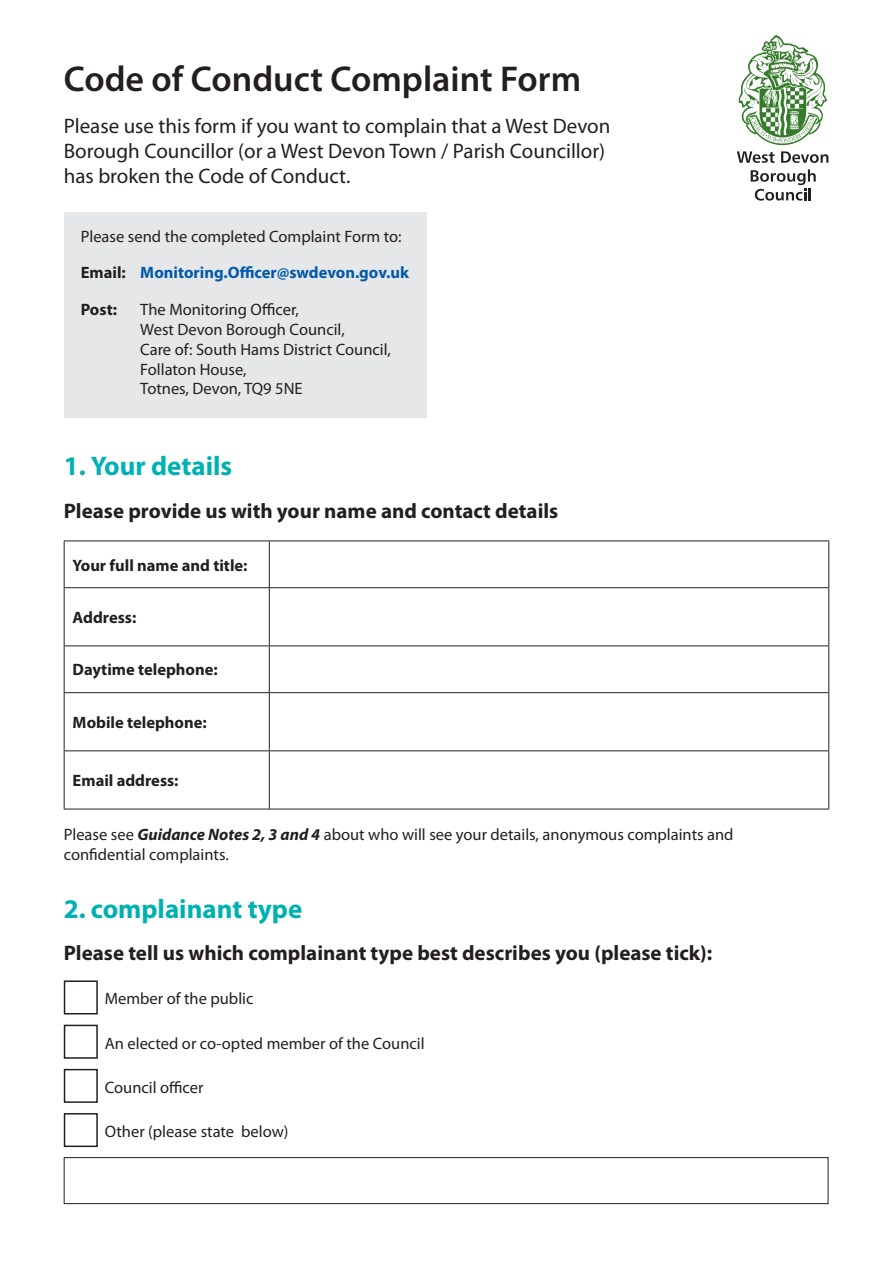
<style>
.page{position:relative;width:893px;height:1263px;background:#fff}
.page>*{position:absolute;margin:0;border:0;box-sizing:border-box;transform-origin:0 0}
.t1{font:600 36px "Myriad Pro";color:#231f20}
.t2{font:700 27px "Myriad Pro";color:#00b1b2}
.t3{font:21px/25.2px "Myriad Pro";color:#231f20}
.t4{font:700 21px "Myriad Pro";color:#231f20}
.t5{font:16.5px/19.8px "Myriad Pro";color:#231f20}
.t6{font:700 16.5px "Myriad Pro";color:#231f20}
.t7{font:700 16.5px "Myriad Pro";color:#015aaa}
.s1{color:#231f20}
.s2{font-weight:700;font-style:italic}
</style>
<div class="page">
<div style="left:64px;top:212px;width:362px;height:205px;background:#e6e7e9"></div>
<hr style="left:64px;top:540px;width:205px;height:1px;background:#231f20">
<hr style="left:64px;top:541px;width:1px;height:46px;background:#231f20">
<hr style="left:269px;top:540px;width:560px;height:1px;background:#231f20">
<hr style="left:269px;top:541px;width:1px;height:46px;background:#231f20">
<hr style="left:828px;top:541px;width:1px;height:46px;background:#231f20">
<hr style="left:64px;top:587px;width:205px;height:1px;background:#231f20">
<hr style="left:64px;top:588px;width:1px;height:57px;background:#231f20">
<hr style="left:269px;top:587px;width:560px;height:1px;background:#231f20">
<hr style="left:269px;top:588px;width:1px;height:57px;background:#231f20">
<hr style="left:828px;top:588px;width:1px;height:57px;background:#231f20">
<hr style="left:64px;top:645px;width:205px;height:1px;background:#231f20">
<hr style="left:64px;top:646px;width:1px;height:46px;background:#231f20">
<hr style="left:269px;top:645px;width:560px;height:1px;background:#231f20">
<hr style="left:269px;top:646px;width:1px;height:46px;background:#231f20">
<hr style="left:828px;top:646px;width:1px;height:46px;background:#231f20">
<hr style="left:64px;top:692px;width:205px;height:1px;background:#231f20">
<hr style="left:64px;top:693px;width:1px;height:57px;background:#231f20">
<hr style="left:269px;top:692px;width:560px;height:1px;background:#231f20">
<hr style="left:269px;top:693px;width:1px;height:57px;background:#231f20">
<hr style="left:828px;top:693px;width:1px;height:57px;background:#231f20">
<hr style="left:64px;top:750px;width:205px;height:1px;background:#231f20">
<hr style="left:64px;top:751px;width:1px;height:58px;background:#231f20">
<hr style="left:269px;top:750px;width:560px;height:1px;background:#231f20">
<hr style="left:269px;top:751px;width:1px;height:58px;background:#231f20">
<hr style="left:828px;top:751px;width:1px;height:58px;background:#231f20">
<hr style="left:64px;top:809px;width:205px;height:1px;background:#231f20">
<hr style="left:269px;top:809px;width:560px;height:1px;background:#231f20">
<svg style="left:751px;top:169px;width:65px;height:32px"></svg>
<svg style="left:737px;top:35px;width:91px;height:128px"></svg>
<div style="left:64px;top:980px;width:34px;height:34px;border:2px solid #231f20"></div>
<div style="left:64px;top:1025px;width:34px;height:34px;border:2px solid #231f20"></div>
<div style="left:64px;top:1069px;width:34px;height:34px;border:2px solid #231f20"></div>
<div style="left:64px;top:1113px;width:34px;height:34px;border:2px solid #231f20"></div>
<div style="left:64px;top:1157px;width:764px;height:47px;border:1px solid #231f20"></div>
<h1 class="t1" style="left:64px;top:56px;width:519px">Code of Conduct Complaint Form</h1>
<p class="t3" style="left:64px;top:113px;width:548px">Please use this form if you want to complain that a West Devon<br>Borough Councillor (or a West Devon Town / Parish Councillor) has broken the Code of Conduct.</p>
<p class="t5" style="left:81px;top:226px;width:322px">Please send the completed Complaint Form to:</p>
<h4 class="t7" style="left:81px;top:262px;width:330px"><span class="s1">Email:</span> Monitoring.Ofcer@swdevon.gov.uk</h4>
<p class="t6" style="left:81px;top:299px;width:38px">Post:</p>
<p class="t5" style="left:140px;top:300px;width:252px">The Monitoring Ofcer,<br>West Devon Borough Council,<br>Care of: South Hams District Council,<br>Follaton House,<br>Totnes, Devon, TQ9 5NE</p>
<h2 class="t2" style="left:64px;top:449px;width:170px">1. Your details</h2>
<p class="t4" style="left:64px;top:497px;width:496px">Please provide us with your name and contact details</p>
<p class="t6" style="left:73px;top:554px;width:176px">Your full name and title:</p>
<p class="t6" style="left:73px;top:607px;width:65px">Address:</p>
<p class="t6" style="left:73px;top:659px;width:147px">Daytime telephone:</p>
<p class="t6" style="left:73px;top:712px;width:136px">Mobile telephone:</p>
<p class="t6" style="left:73px;top:770px;width:107px">Email address:</p>
<p class="t5" style="left:64px;top:824px;width:671px">Please see <span class="s2">Guidance Notes 2, 3 and 4</span> about who will see your details, anonymous complaints and confdential complaints.</p>
<h2 class="t2" style="left:64px;top:891px;width:240px">2. complainant type</h2>
<p class="t4" style="left:64px;top:939px;width:650px">Please tell us which complainant type best describes you (please tick):</p>
<p class="t5" style="left:105px;top:989px;width:150px">Member of the public</p>
<p class="t5" style="left:105px;top:1033px;width:321px">An elected or co-opted member of the Council</p>
<p class="t5" style="left:105px;top:1077px;width:100px">Council ofcer</p>
<p class="t5" style="left:105px;top:1121px;width:185px">Other (please state below)</p>
</div>
